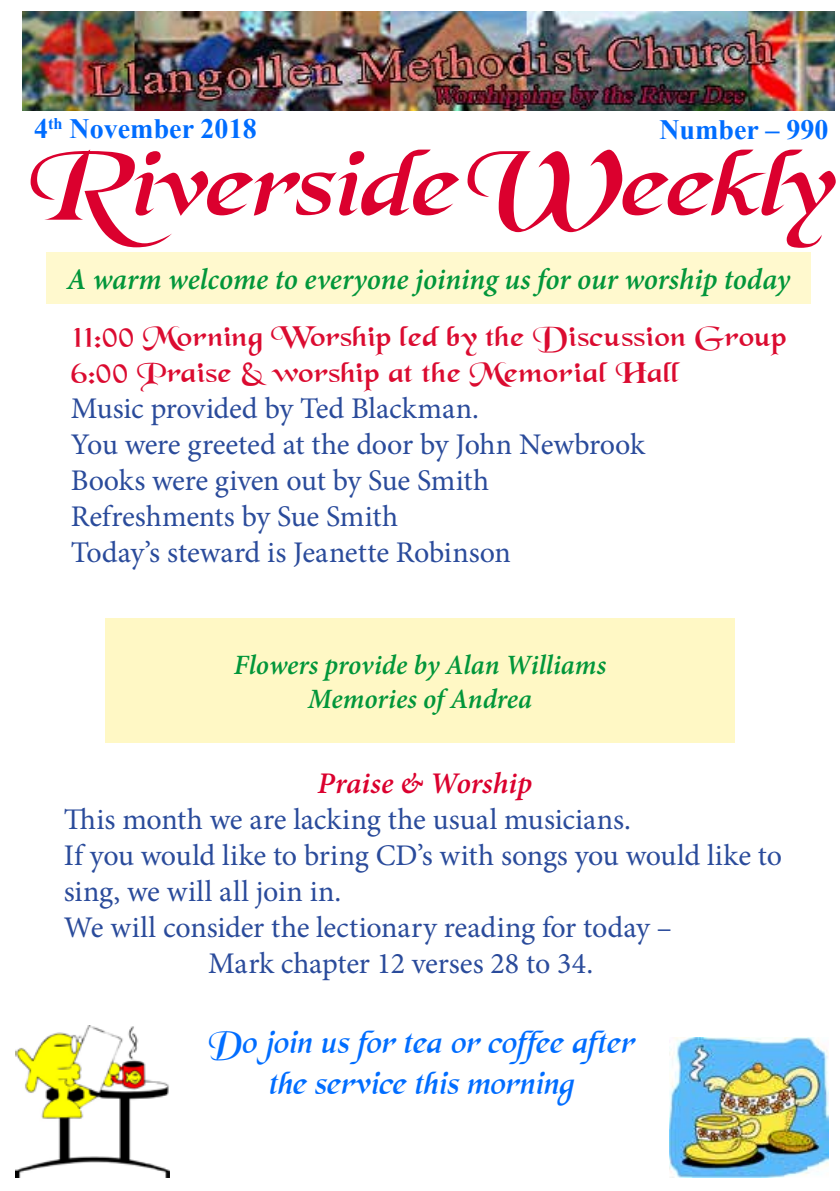
<style>
.page{position:relative;width:840px;height:1191px;background:#fff}
.page>*{position:absolute;margin:0;border:0;box-sizing:border-box;transform-origin:0 0}
.t1{font:italic 98px "Black Chancery";letter-spacing:-.005em;color:#db002e;scale:1.16 1}
.t2{font:italic 34px/40.8px "Black Chancery";color:#006dff;text-align:center}
.t3{font:30px/36px "Minion Pro";letter-spacing:-.005em;color:#2a4b9b}
.t4{font:30px/36px "Black Chancery";letter-spacing:.005em;color:#db0b30;scale:1.16 1}
.t5{font:italic 600 30px "Minion Pro";color:#02963a}
.t6{font:30px "Minion Pro";letter-spacing:.015em;color:#2a4b9b}
.t7{font:italic 600 30px "Minion Pro";color:#db002e}
.t8{font:italic 600 28px/33.6px "Minion Pro";color:#02963a;text-align:center}
.t9{font:700 28px "Times New Roman";color:#006dff}
</style>
<div class="page">
<img style="left:23px;top:11px;width:810px;height:100px">
<div style="left:46px;top:252px;width:764px;height:51px;background:#fff9ce"></div>
<div style="left:105px;top:618px;width:629px;height:125px;background:#fff8c5"></div>
<img style="left:669px;top:1037px;width:159px;height:140px">
<img style="left:16px;top:1025px;width:153px;height:152px">
<p class="t9" style="left:34px;top:108px;width:224px">4<sup>th</sup> November 2018</p>
<p class="t9" style="left:659px;top:110px;width:171px">Number – 990</p>
<h1 class="t1" style="left:21px;top:134px;width:697px">Riverside Weekly</h1>
<p class="t5" style="left:67px;top:258px;width:724px">A warm welcome to everyone joining us for our worship today</p>
<p class="t4" style="left:71px;top:323px;width:618px">11:00 Morning Worship led by the Discussion Group<br>6:00 Praise &amp; worship at the Memorial Hall</p>
<p class="t3" style="left:71px;top:391px;width:575px">Music provided by Ted Blackman.<br>You were greeted at the door by John Newbrook Books were given out by Sue Smith Refreshments by Sue Smith<br>Today’s steward is Jeanette Robinson</p>
<p class="t8" style="left:233px;top:648px;width:374px">Flowers provide by Alan Williams<br>Memories of Andrea</p>
<p class="t7" style="left:317px;top:762px;width:216px">Praise &amp; Worship</p>
<p class="t3" style="left:64px;top:801px;width:568px">This month we are lacking the usual musicians.</p>
<p class="t3" style="left:64px;top:837px;width:719px">If you would like to bring CD’s with songs you would like to</p>
<p class="t6" style="left:64px;top:871px;width:279px">sing, we will all join in.</p>
<p class="t3" style="left:64px;top:909px;width:609px">We will consider the lectionary reading for today –</p>
<p class="t3" style="left:208px;top:945px;width:386px">Mark chapter 12 verses 28 to 34.</p>
<p class="t2" style="left:206px;top:1024px;width:428px">Do join us for tea or coffee after the service this morning</p>
</div>
